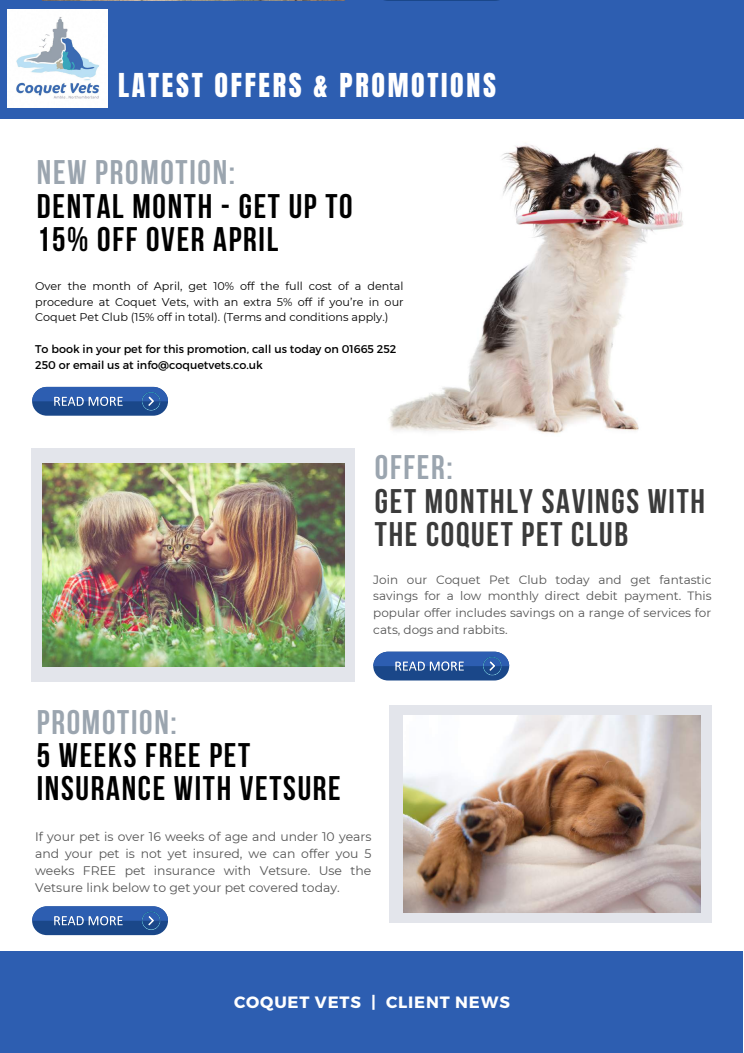
<style>
.page{position:relative;width:744px;height:1053px;background:#fff}
.page>*{position:absolute;margin:0;border:0;box-sizing:border-box;transform-origin:0 0}
.t1{font:700 34px/33.3px "Bebas Neue";letter-spacing:.05em;color:#000}
.t2{font:700 34px/33.3px "Bebas Neue";letter-spacing:.05em;color:#3b3b3b}
.t3{font:700 34px "Bebas Neue";letter-spacing:.05em;color:#9ba5af}
.t4{font:28px "Anton";letter-spacing:.095em;color:#fff}
.t5{font:700 16.4px "Montserrat";letter-spacing:.05em;color:#fff}
.t6{font:12.4px/17.1px "Montserrat";color:#545454;text-align:justify}
.t7{font:12px/16.8px "Montserrat";color:#545454;text-align:justify}
.t8{font:11.2px/15.6px "Montserrat";color:#000;text-align:justify}
</style>
<div class="page">
<div style="left:0;top:951px;width:743px;height:101px;background:#2d5eb1"></div>
<div style="left:0;top:0;width:744px;height:119px;background:#2d5eb1"></div>
<img style="left:8px;top:10px;width:100px;height:97px">
<svg style="left:384px;top:0;width:115px;height:1px"></svg>
<img style="left:43px;top:0;width:302px;height:1px">
<svg style="left:32px;top:387px;width:136px;height:28px;background:#3b65a7"></svg>
<svg style="left:32px;top:906px;width:136px;height:29px;background:#3c66a7"></svg>
<svg style="left:373px;top:651px;width:136px;height:29px;background:#3f68a9"></svg>
<div style="left:32px;top:448px;width:322px;height:233px;background:#e3e5eb"></div>
<div style="left:389px;top:705px;width:323px;height:217px;background:#e3e5eb"></div>
<img style="left:388px;top:145px;width:295px;height:289px">
<img style="left:43px;top:463px;width:302px;height:203px">
<img style="left:404px;top:715px;width:296px;height:197px">
<h2 class="t4" style="left:118px;top:65px;width:379px">LATEST OFFERS &amp; PROMOTIONS</h2>
<h1 class="t3" style="left:37px;top:159px;width:200px">NEW PROMOTION:</h1>
<h1 class="t1" style="left:37px;top:192px;width:317px">DENTAL MONTH - GET UP TO<br>15% OFF OVER APRIL</h1>
<p class="t8" style="left:35px;top:278px;width:370px">Over the month of April, get 10% off the full cost of a dental procedure at Coquet Vets, with an extra 5% off if you’re in our Coquet Pet Club (15% off in total). (Terms and conditions apply.)</p>
<p class="t8" style="left:35px;top:341px;width:363px">To book in your pet for this promotion, call us today on 01665 252<br>250 or email us at info@coquetvets.co.uk</p>
<h1 class="t3" style="left:375px;top:453px;width:79px">OFFER:</h1>
<h1 class="t2" style="left:375px;top:487px;width:332px">GET MONTHLY SAVINGS WITH<br>THE COQUET PET CLUB</h1>
<p class="t7" style="left:373px;top:571px;width:340px">Join our Coquet Pet Club today and get fantastic savings for a low monthly direct debit payment. This popular offer includes savings on a range of services for cats, dogs and rabbits.</p>
<h1 class="t3" style="left:37px;top:708px;width:142px">PROMOTION:</h1>
<h1 class="t1" style="left:37px;top:741px;width:306px">5 WEEKS FREE PET<br>INSURANCE WITH VETSURE</h1>
<p class="t6" style="left:35px;top:827px;width:338px">If your pet is over 16 weeks of age and under 10 years and your pet is not yet insured, we can offer you 5 weeks FREE pet insurance with Vetsure. Use the Vetsure link below to get your pet covered today.</p>
<h3 class="t5" style="left:234px;top:991px;width:277px">COQUET VETS | CLIENT NEWS</h3>
</div>
